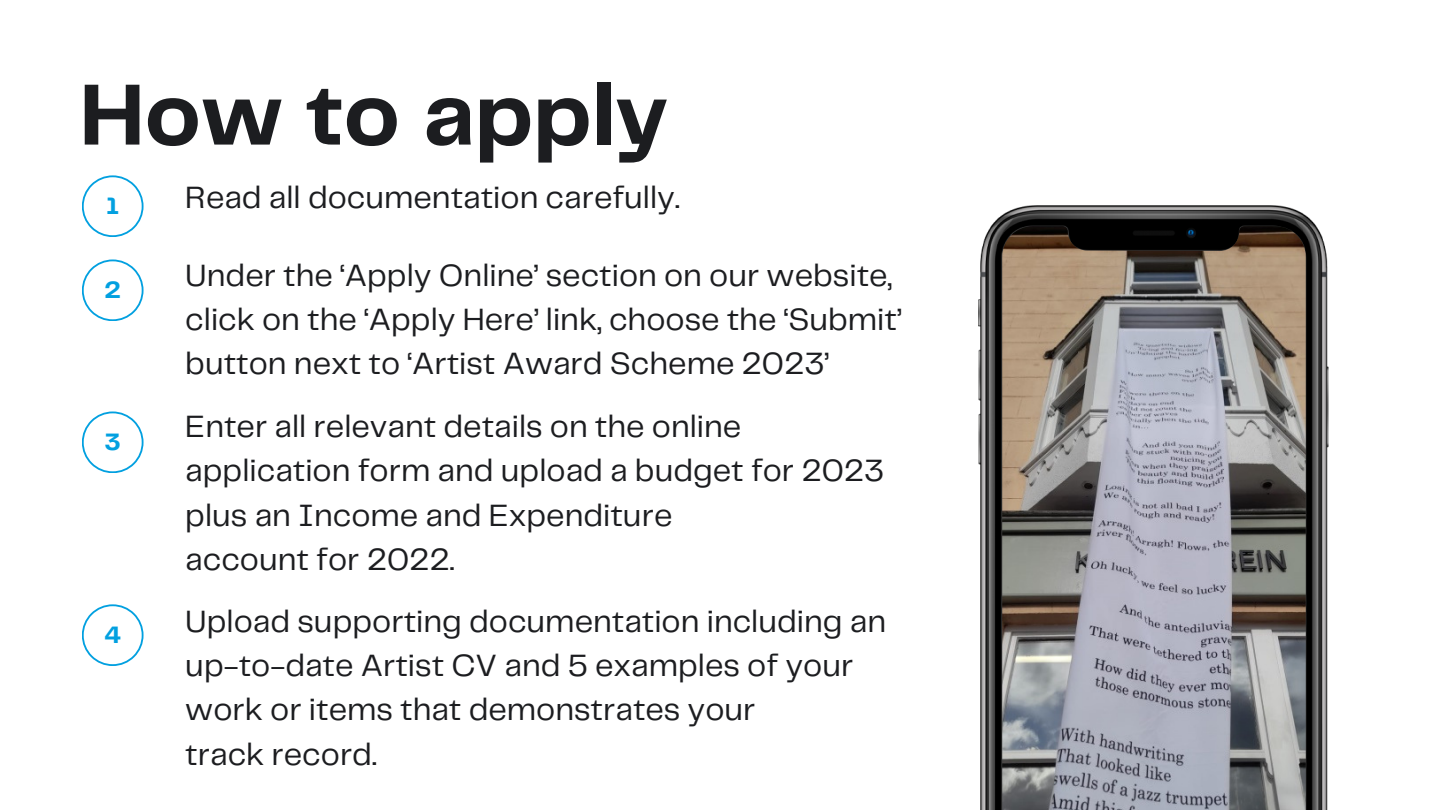
<style>
.page{position:relative;width:1440px;height:810px;background:#fff}
.page>*{position:absolute;margin:0;border:0;box-sizing:border-box;transform-origin:0 0}
.t1{font:700 90px "Telegraf";color:#1c1d20}
.t2{font:32px/44.2px "Telegraf";color:#1c1d20}
.t3{font:700 24.7px "Telegraf";color:#02a0e0}
</style>
<div class="page">
<img style="left:978px;top:206px;width:351px;height:604px">
<img style="left:1002px;top:226px;width:304px;height:584px">
<svg style="left:82px;top:175px;width:61px;height:62px"></svg>
<svg style="left:82px;top:259px;width:61px;height:62px"></svg>
<svg style="left:82px;top:412px;width:61px;height:61px"></svg>
<svg style="left:82px;top:604px;width:61px;height:62px"></svg>
<h1 class="t1" style="left:80px;top:76px;width:590px">How to apply</h1>
<p class="t3" style="left:106px;top:195px;width:14px">1</p>
<p class="t3" style="left:104px;top:279px;width:19px">2</p>
<p class="t3" style="left:105px;top:431px;width:18px">3</p>
<p class="t3" style="left:104px;top:624px;width:18px">4</p>
<p class="t2" style="left:185px;top:177px;width:496px">Read all documentation carefully.</p>
<p class="t2" style="left:185px;top:254px;width:718px">Under the ‘Apply Online’ section on our website, click on the ‘Apply Here’ link, choose the ‘Submit’ button next to ‘Artist Award Scheme 2023’</p>
<p class="t2" style="left:185px;top:406px;width:700px">Enter all relevant details on the online application form and upload a budget for 2023 plus an Income and Expenditure<br>account for 2022.</p>
<p class="t2" style="left:185px;top:601px;width:702px">Upload supporting documentation including an up-to-date Artist CV and 5 examples of your work or items that demonstrates your<br>track record.</p>
</div>
